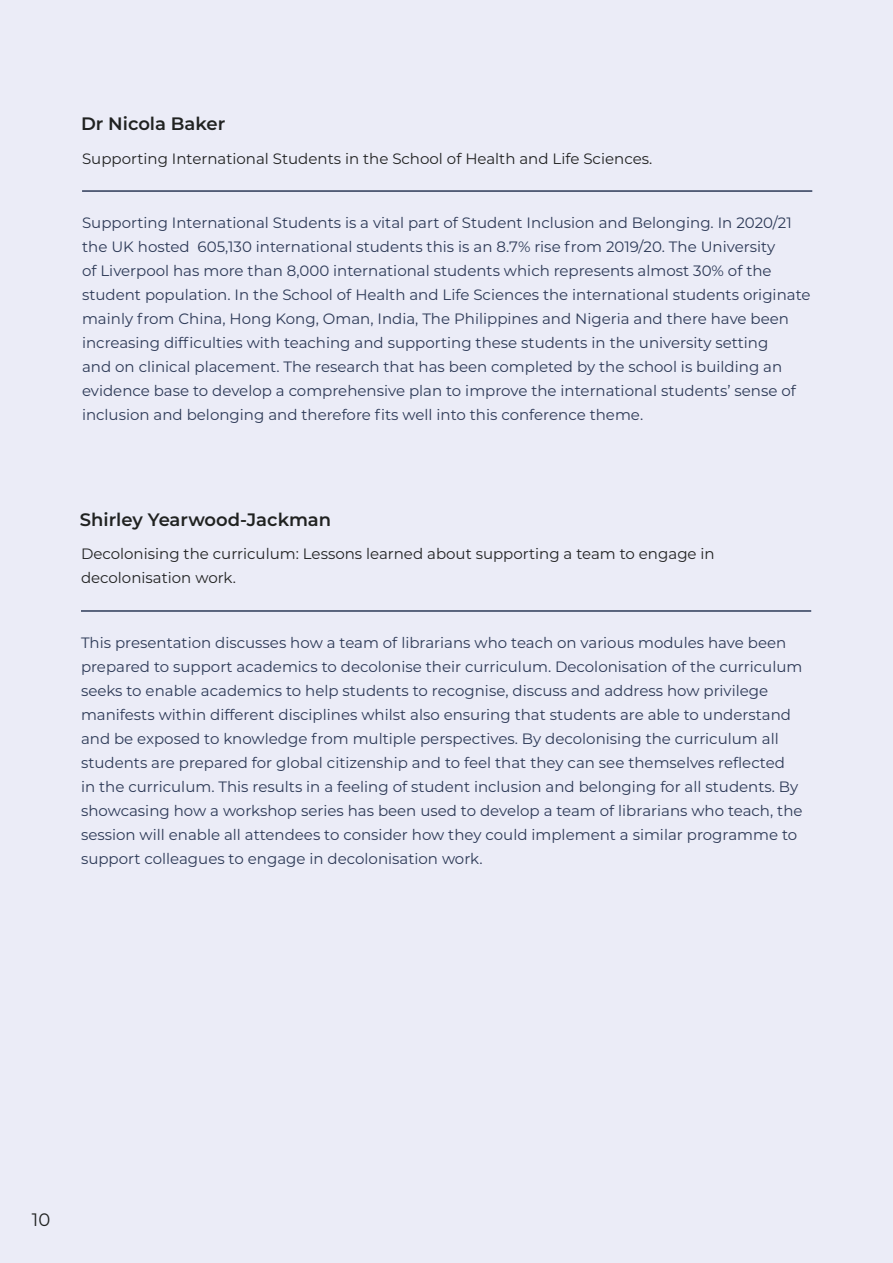
<style>
.page{position:relative;width:893px;height:1263px;background:#ebecf7}
.page>*{position:absolute;margin:0;border:0;box-sizing:border-box;transform-origin:0 0}
.t1{font:600 18px "Montserrat";color:#202221}
.t2{font:18px "Montserrat";color:#202221}
.Paragraph{font:15px/24px "Montserrat";color:#2d3a57}
.Paragraph-2{font:15px/24px "Montserrat";color:#212222}
</style>
<div class="page">
<hr style="left:82px;top:190px;width:730px;height:2px;background:#2d3a57">
<hr style="left:81px;top:610px;width:730px;height:2px;background:#2d3a57">
<h3 class="t1" style="left:81px;top:111px;width:146px">Dr Nicola Baker</h3>
<p class="Paragraph-2" style="left:82px;top:146px;width:572px">Supporting International Students in the School of Health and Life Sciences.</p>
<p class="Paragraph" style="left:82px;top:210px;width:730px">Supporting International Students is a vital part of Student Inclusion and Belonging. In 2020/21 the UK hosted 605,130 international students this is an 8.7% rise from 2019/20. The University<br>of Liverpool has more than 8,000 international students which represents almost 30% of the student population. In the School of Health and Life Sciences the international students originate mainly from China, Hong Kong, Oman, India, The Philippines and Nigeria and there have been increasing difficulties with teaching and supporting these students in the university setting<br>and on clinical placement. The research that has been completed by the school is building an evidence base to develop a comprehensive plan to improve the international students’ sense of inclusion and belonging and therefore fits well into this conference theme.</p>
<h3 class="t1" style="left:80px;top:506px;width:253px">Shirley Yearwood-Jackman</h3>
<p class="Paragraph-2" style="left:81px;top:541px;width:635px">Decolonising the curriculum: Lessons learned about supporting a team to engage in decolonisation work.</p>
<p class="Paragraph" style="left:81px;top:630px;width:723px">This presentation discusses how a team of librarians who teach on various modules have been prepared to support academics to decolonise their curriculum. Decolonisation of the curriculum seeks to enable academics to help students to recognise, discuss and address how privilege manifests within different disciplines whilst also ensuring that students are able to understand and be exposed to knowledge from multiple perspectives. By decolonising the curriculum all students are prepared for global citizenship and to feel that they can see themselves reflected in the curriculum. This results in a feeling of student inclusion and belonging for all students. By showcasing how a workshop series has been used to develop a team of librarians who teach, the session will enable all attendees to consider how they could implement a similar programme to support colleagues to engage in decolonisation work.</p>
<p class="t2" style="left:32px;top:1207px;width:20px">10</p>
</div>
